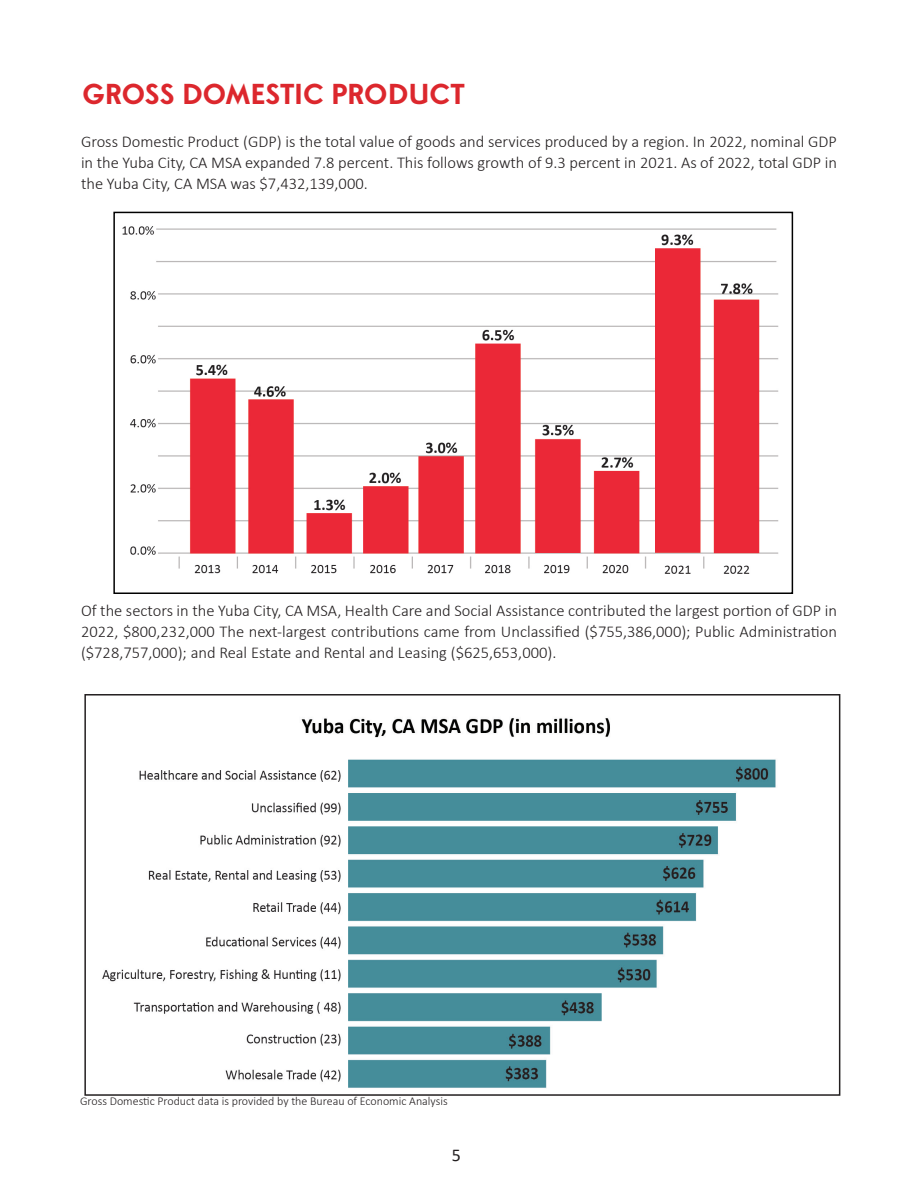
<style>
.page{position:relative;width:918px;height:1188px;background:#fff}
.page>*{position:absolute;margin:0;border:0;box-sizing:border-box;transform-origin:0 0}
.t1{font:700 30px "Simplo";color:#dc272d}
.t2{font:18px "Calibri";color:#231f20}
.t3{font:300 16.5px/21px "Calibri";color:#231f20;text-align:justify}
.t4{font:300 12px "Calibri";color:#231f20}
</style>
<div class="page">
<img style="left:122px;top:226px;width:657px;height:348px">
<div style="left:113px;top:212px;width:680px;height:382px;border:2px solid #000"></div>
<img style="left:102px;top:718px;width:674px;height:370px">
<div style="left:84px;top:694px;width:756px;height:402px;border:2px solid #231f20"></div>
<p class="t1" style="left:82px;top:76px;width:384px">GROSS DOMESTIC PRODUCT</p>
<p class="t3" style="left:81px;top:131px;width:758px">Gross Domestic Product (GDP) is the total value of goods and services produced by a region. In 2022, nominal GDP in the Yuba City, CA MSA expanded 7.8 percent. This follows growth of 9.3 percent in 2021. As of 2022, total GDP in the Yuba City, CA MSA was $7,432,139,000.</p>
<p class="t3" style="left:81px;top:599px;width:758px">Of the sectors in the Yuba City, CA MSA, Health Care and Social Assistance contributed the largest portion of GDP in 2022, $800,232,000 The next-largest contributions came from Unclassified ($755,386,000); Public Administration ($728,757,000); and Real Estate and Rental and Leasing ($625,653,000).</p>
<p class="t4" style="left:80px;top:1093px;width:369px">Gross Domestic Product data is provided by the Bureau of Economic Analysis</p>
<p class="t2" style="left:452px;top:1143px;width:11px">5</p>
</div>
